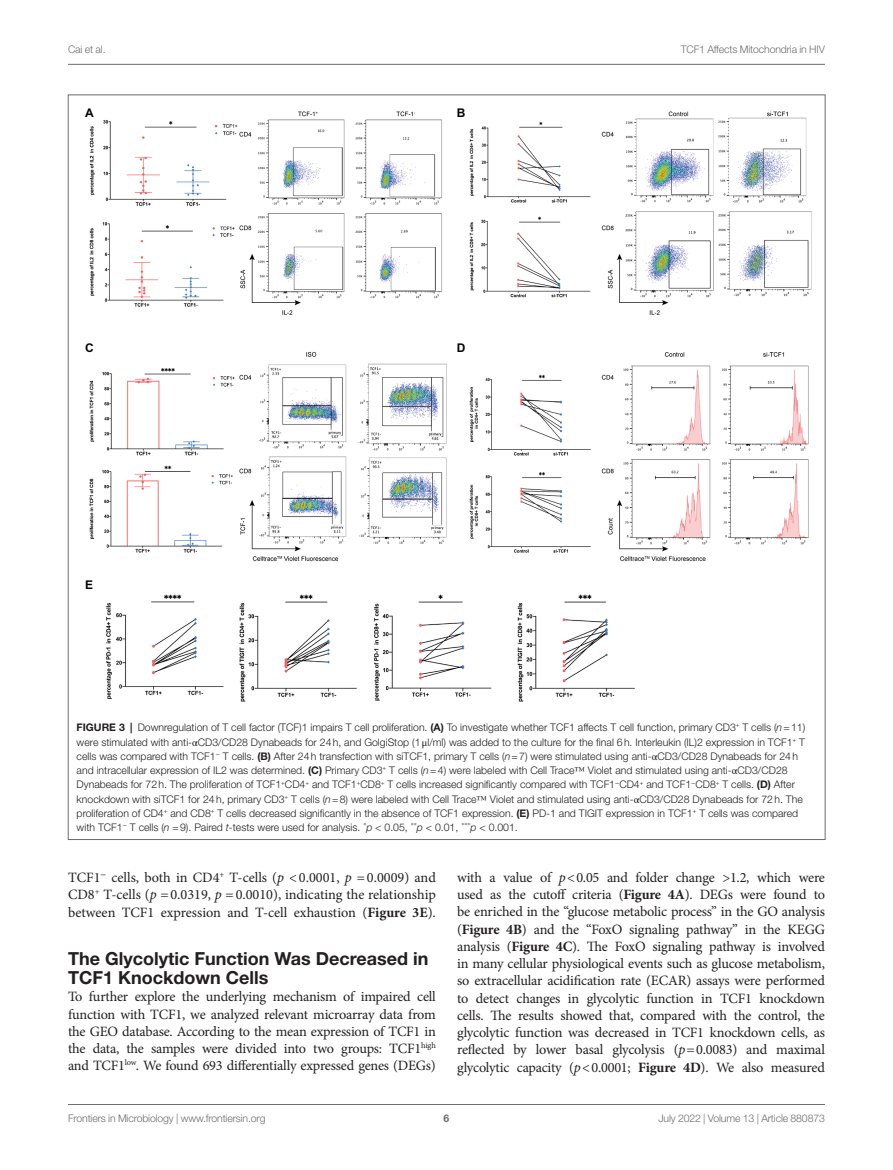
<style>
.page{position:relative;width:893px;height:1170px;background:#fff}
.page>*{position:absolute;margin:0;border:0;box-sizing:border-box;transform-origin:0 0}
.HEAD_2{font:700 18px/18.8px "Helvetica Neue LT Std";color:#231f20}
.TEXT_FLUSH{font:14.25px/17.2px "Minion Pro";letter-spacing:-.015em;color:#231f20;text-align:justify}
.t1{font:700 12px "Arial";color:#040503}
.FIG_LEG{font:300 10.5px/14.2px "Helvetica Neue LT Std";color:#231f20}
.t2{font:300 10.5px "Helvetica Neue LT Std";letter-spacing:-.015em;color:#6c6d70}
.t3{font:700 10.5px "Helvetica Neue LT Std";color:#6c6d70}
.s1{font-weight:700}
.s2{font-style:italic}
.s3{font-family:"STIX General";font-weight:400}
</style>
<div class="page">
<hr style="left:68px;top:64px;width:757px;height:1px;background:#6c6d70">
<hr style="left:68px;top:1104px;width:757px;height:1px;background:#6c6d70">
<img style="left:89px;top:111px;width:723px;height:591px">
<p class="t2" style="left:68px;top:42px;width:39px">Cai et al.</p>
<p class="t2" style="left:681px;top:42px;width:146px">TCF1 Affects Mitochondria in HIV</p>
<p class="t1" style="left:85px;top:104px;width:10px">A</p>
<p class="t1" style="left:457px;top:104px;width:10px">B</p>
<p class="t1" style="left:85px;top:339px;width:10px">C</p>
<p class="t1" style="left:85px;top:576px;width:10px">E</p>
<p class="t1" style="left:457px;top:339px;width:10px">D</p>
<p class="FIG_LEG" style="left:77px;top:720px;width:730px"><span class="s1">FIGURE 3 |</span> Downregulation of T cell factor (TCF)1 impairs T cell proliferation. <span class="s1">(A)</span> To investigate whether TCF1 affects T cell function, primary CD3<sup>+</sup> T cells (<span class="s2">n</span>=11) were stimulated with anti-<span class="s3">α</span>CD3/CD28 Dynabeads for 24h, and GolgiStop (1<span class="s3">μ</span>l/ml) was added to the culture for the final 6h. Interleukin (IL)2 expression in TCF1<sup>+</sup> T cells was compared with TCF1<sup>−</sup> T cells. <span class="s1">(B)</span> After 24h transfection with siTCF1, primary T cells (<span class="s2">n</span>=7) were stimulated using anti-<span class="s3">α</span>CD3/CD28 Dynabeads for 24h and intracellular expression of IL2 was determined. <span class="s1">(C)</span> Primary CD3<sup>+</sup> T cells (<span class="s2">n</span>=4) were labeled with Cell Trace<span class="s3">™</span> Violet and stimulated using anti-<span class="s3">α</span>CD3/CD28<br>Dynabeads for 72h. The proliferation of TCF1<sup>+</sup>CD4<sup>+</sup> and TCF1<sup>+</sup>CD8<sup>+</sup> T cells increased significantly compared with TCF1<sup>−</sup>CD4<sup>+</sup> and TCF1<sup>−</sup>CD8<sup>+</sup> T cells. <span class="s1">(D)</span> After knockdown with siTCF1 for 24h, primary CD3<sup>+</sup> T cells (<span class="s2">n</span>=8) were labeled with Cell Trace<span class="s3">™</span> Violet and stimulated using anti-<span class="s3">α</span>CD3/CD28 Dynabeads for 72h. The proliferation of CD4<sup>+</sup> and CD8<sup>+</sup> T cells decreased significantly in the absence of TCF1 expression. <span class="s1">(E)</span> PD-1 and TIGIT expression in TCF1<sup>+</sup> T cells was compared with TCF1<sup>−</sup> T cells (<span class="s2">n</span> =9). Paired <span class="s2">t</span>-tests were used for analysis. <sup>*</sup><span class="s2">p</span> &lt; 0.05, <sup>**</sup><span class="s2">p</span> &lt; 0.01, <sup>***</sup><span class="s2">p</span> &lt; 0.001.</p>
<p class="TEXT_FLUSH" style="left:68px;top:868px;width:369px">TCF1<sup>−</sup> cells, both in CD4<sup>+</sup> T-cells (<span class="s2">p</span> &lt;0.0001, <span class="s2">p</span> =0.0009) and CD8<sup>+</sup> T-cells (<span class="s2">p</span> =0.0319, <span class="s2">p</span> =0.0010), indicating the relationship between TCF1 expression and T-cell exhaustion (<span class="s1">Figure 3E</span>).</p>
<p class="HEAD_2" style="left:68px;top:949px;width:362px">The Glycolytic Function Was Decreased in<br>TCF1 Knockdown Cells</p>
<p class="TEXT_FLUSH" style="left:68px;top:988px;width:369px">To further explore the underlying mechanism of impaired cell function with TCF1, we analyzed relevant microarray data from the GEO database. According to the mean expression of TCF1 in the data, the samples were divided into two groups: TCF1<sup>high </sup>and TCF1<sup>low</sup>. We found 693 differentially expressed genes (DEGs)</p>
<p class="TEXT_FLUSH" style="left:457px;top:868px;width:369px">with a value of <span class="s2">p</span>&lt;0.05 and folder change &gt;1.2, which were used as the cutoff criteria (<span class="s1">Figure 4A</span>). DEGs were found to be enriched in the “glucose metabolic process” in the GO analysis (<span class="s1">Figure 4B</span>) and the “FoxO signaling pathway” in the KEGG analysis (<span class="s1">Figure 4C</span>). The FoxO signaling pathway is involved in many cellular physiological events such as glucose metabolism, so extracellular acidification rate (ECAR) assays were performed to detect changes in glycolytic function in TCF1 knockdown cells. The results showed that, compared with the control, the glycolytic function was decreased in TCF1 knockdown cells, as reflected by lower basal glycolysis (<span class="s2">p</span>=0.0083) and maximal glycolytic capacity (<span class="s2">p</span>&lt;0.0001; <span class="s1">Figure 4D</span>). We also measured</p>
<p class="t2" style="left:68px;top:1111px;width:199px">Frontiers in Microbiology | www.frontiersin.org</p>
<p class="t3" style="left:444px;top:1111px;width:7px">6</p>
<p class="t2" style="left:658px;top:1111px;width:168px">July 2022 | Volume 13 | Article 880873</p>
</div>
